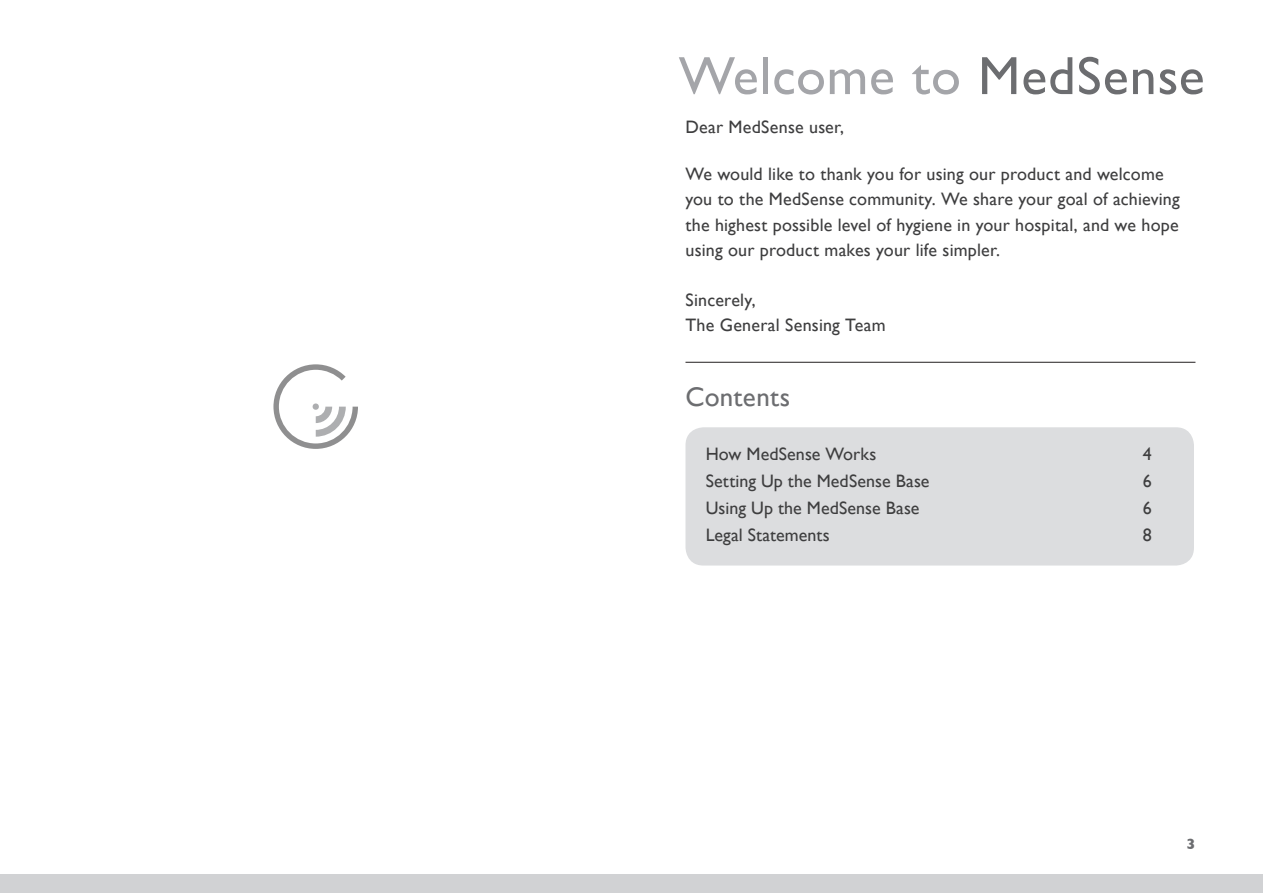
<style>
.page{position:relative;width:1263px;height:893px;background:#fff}
.page>*{position:absolute;margin:0;border:0;box-sizing:border-box;transform-origin:0 0}
.t1{font:54px "Gill Sans";letter-spacing:.015em;color:#a4a5a9}
.t2{font:27px "Gill Sans";letter-spacing:.01em;color:#6c6d70}
.t3{font:18px/25.5px "Gill Sans";letter-spacing:.01em;color:#3e3e3f}
.t4{font:700 15px "Gill Sans";color:#6c6d70}
.s1{color:#6c6d70}
</style>
<div class="page">
<div style="left:0;top:874px;width:1263px;height:19px;background:#d1d2d4"></div>
<div style="left:685px;top:427px;width:509px;height:139px;background:#dcdddf;border-radius:18px"></div>
<hr style="left:685px;top:362px;width:510px;height:1px;background:#231f20">
<svg style="left:273px;top:364px;width:85px;height:85px"></svg>
<p class="t1" style="left:679px;top:44px;width:527px">Welcome to <span class="s1">MedSense</span></p>
<p class="t3" style="left:685px;top:114px;width:160px">Dear MedSense user,</p>
<p class="t3" style="left:685px;top:161px;width:496px">We would like to thank you for using our product and welcome you to the MedSense community. We share your goal of achieving the highest possible level of hygiene in your hospital, and we hope using our product makes your life simpler.</p>
<p class="t3" style="left:685px;top:287px;width:72px">Sincerely,</p>
<p class="t3" style="left:685px;top:312px;width:202px">The General Sensing Team</p>
<p class="t2" style="left:685px;top:381px;width:106px">Contents</p>
<p class="t3" style="left:706px;top:441px;width:172px">How MedSense Works</p>
<p class="t3" style="left:1143px;top:441px;width:10px">4</p>
<p class="t3" style="left:706px;top:468px;width:225px">Setting Up the MedSense Base</p>
<p class="t3" style="left:1143px;top:468px;width:10px">6</p>
<p class="t3" style="left:706px;top:495px;width:215px">Using Up the MedSense Base</p>
<p class="t3" style="left:1143px;top:495px;width:10px">6</p>
<p class="t3" style="left:706px;top:522px;width:126px">Legal Statements</p>
<p class="t3" style="left:1143px;top:522px;width:10px">8</p>
<p class="t4" style="left:1186px;top:836px;width:10px">3</p>
</div>
